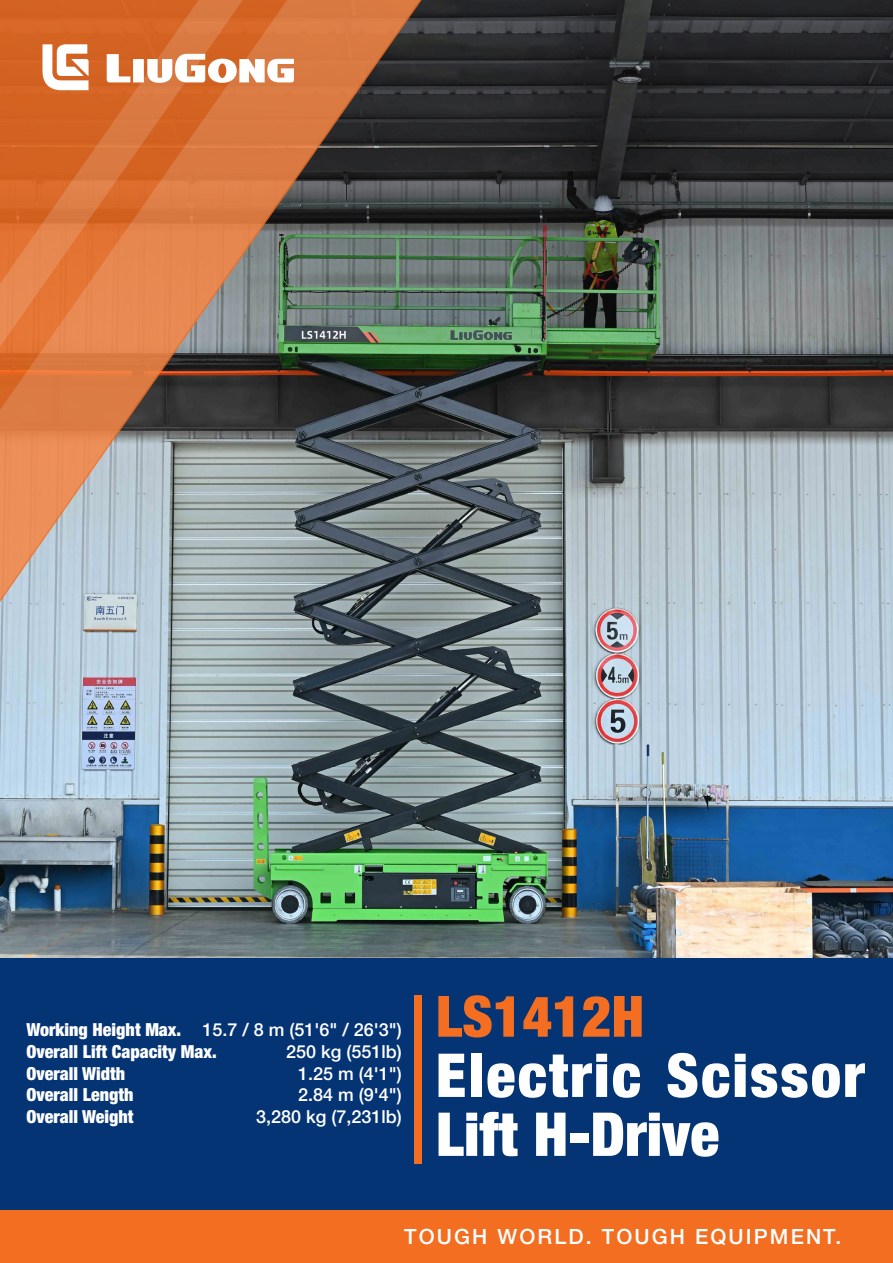
<style>
.page{position:relative;width:893px;height:1263px;background:#fff}
.page>*{position:absolute;margin:0;border:0;box-sizing:border-box;transform-origin:0 0}
.en-02{font:900 condensed 60.6px/58.9px "Helvetica Neue LT Pro";letter-spacing:.035em;color:#fff}
.en-02-2{font:900 condensed 57px "Helvetica Neue LT Pro";color:#f36e21}
.en-02-3{font:500 21px "Helvetica Neue LT Pro";letter-spacing:.1em;color:#fff}
.en-02-4{font:900 condensed 18px "Helvetica Neue LT Pro";color:#fff}
.en-02-5{font:500 18px "Helvetica Neue LT Pro";color:#fff}
</style>
<div class="page">
<img style="left:565px;top:394px;width:328px;height:564px">
<div style="left:0;top:958px;width:893px;height:252px;background:#053474"></div>
<div style="left:0;top:1210px;width:893px;height:53px;background:#f36e21"></div>
<svg style="left:565px;top:0;width:328px;height:394px"></svg>
<img style="left:0;top:0;width:565px;height:1164px">
<p class="en-02-5" style="left:202px;top:1019px;width:201px">15.7 / 8 m (51'6" / 26'3")</p>
<p class="en-02-5" style="left:286px;top:1041px;width:117px">250 kg (551lb)</p>
<p class="en-02-5" style="left:298px;top:1062px;width:105px">1.25 m (4'1")</p>
<p class="en-02-5" style="left:298px;top:1084px;width:105px">2.84 m (9'4")</p>
<p class="en-02-5" style="left:256px;top:1105px;width:147px">3,280 kg (7,231lb)</p>
<p class="en-02-4" style="left:27px;top:1019px;width:156px">Working Height Max.</p>
<p class="en-02-4" style="left:27px;top:1041px;width:192px">Overall Lift Capacity Max.</p>
<p class="en-02-4" style="left:27px;top:1062px;width:100px">Overall Width</p>
<p class="en-02-4" style="left:27px;top:1084px;width:109px">Overall Length</p>
<p class="en-02-4" style="left:27px;top:1106px;width:109px">Overall Weight</p>
<p class="en-02-2" style="left:436px;top:982px;width:210px">LS1412H</p>
<p class="en-02" style="left:436px;top:1046px;width:430px">Electric Scissor<br>Lift H-Drive</p>
<p class="en-02-3" style="left:404px;top:1224px;width:439px">TOUGH WORLD. TOUGH EQUIPMENT.</p>
</div>
